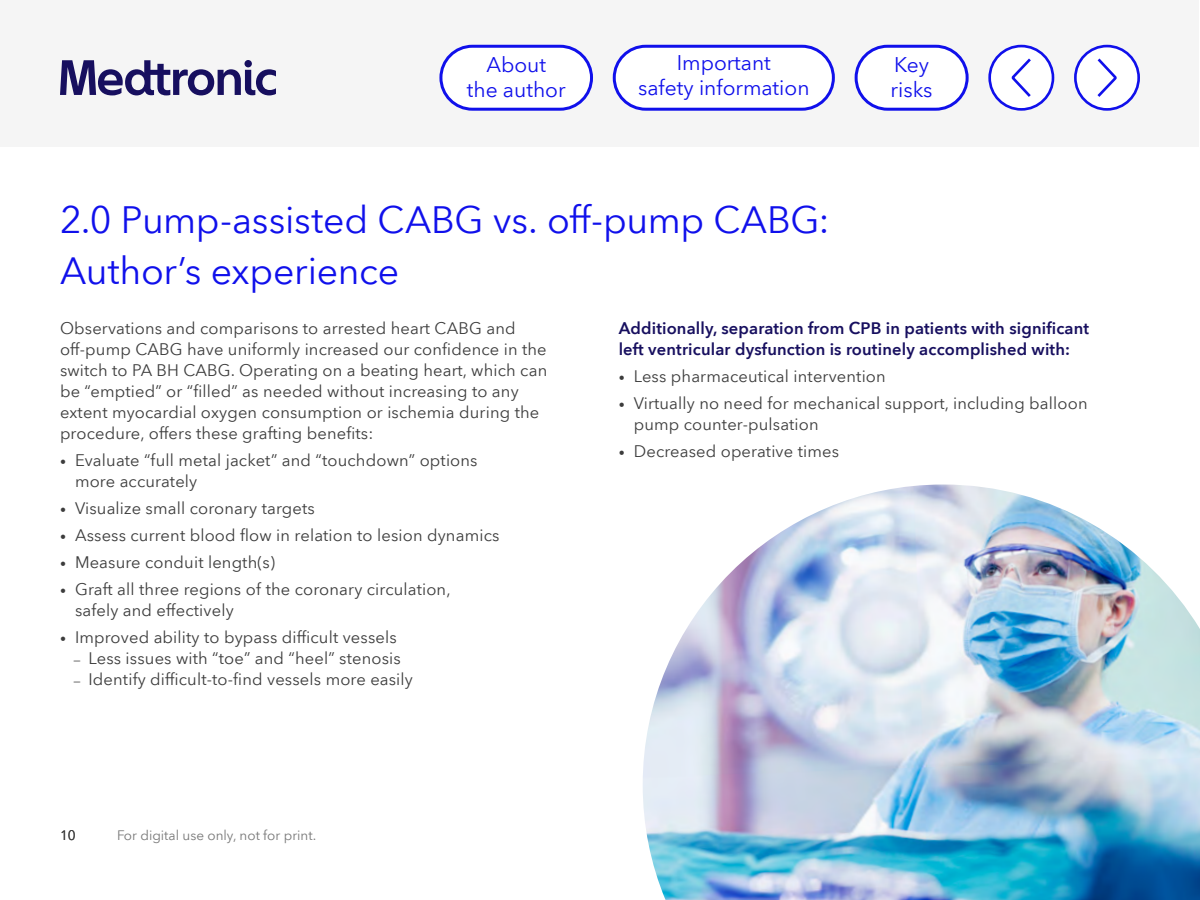
<style>
.page{position:relative;width:1200px;height:900px;background:#fff}
.page>*{position:absolute;margin:0;border:0;box-sizing:border-box;transform-origin:0 0}
.t1{font:37.5px/51px "Avenir Next World";letter-spacing:-.01em;color:#1010eb}
.t2{font:21px/25.2px "Avenir Next World";color:#1010eb;text-align:center}
.t3{font:16.5px/21px "Avenir Next World";letter-spacing:.01em;color:#3c3c3c}
.t4{font:600 16.5px/21px "Avenir Next World";letter-spacing:.01em;color:#170f5f}
.t5{font:13.5px "Avenir Next World";color:#777}
.t6{font:13.5px "Avenir Next World";color:#3c3c3c}
.s1{font-size:12px}
</style>
<div class="page">
<div style="left:1px;top:0;width:1198px;height:147px;background:#f5f5f5"></div>
<svg style="left:60px;top:60px;width:216px;height:35px"></svg>
<div style="left:856px;top:46px;width:111px;height:63px;background:#fff;border-radius:31px"></div>
<div style="left:855px;top:45px;width:114px;height:66px;border:3px solid #1010eb;border-radius:31px"></div>
<div style="left:614px;top:46px;width:219px;height:63px;background:#fff;border-radius:31px"></div>
<div style="left:613px;top:45px;width:222px;height:66px;border:3px solid #1010eb;border-radius:31px"></div>
<div style="left:441px;top:46px;width:151px;height:63px;background:#fff;border-radius:31px"></div>
<div style="left:439px;top:45px;width:154px;height:66px;border:3px solid #1010eb;border-radius:31px"></div>
<div style="left:990px;top:46px;width:63px;height:63px;background:#fff;border-radius:50%"></div>
<div style="left:988px;top:45px;width:66px;height:66px;border:3px solid #1010eb;border-radius:50%"></div>
<div style="left:1075px;top:46px;width:64px;height:63px;background:#fff;border-radius:50%"></div>
<div style="left:1074px;top:45px;width:66px;height:66px;border:3px solid #1010eb;border-radius:50%"></div>
<svg style="left:1097px;top:58px;width:20px;height:39px"></svg>
<svg style="left:1011px;top:58px;width:20px;height:39px"></svg>
<img style="left:643px;top:484px;width:557px;height:416px">
<p class="t2" style="left:467px;top:52px;width:100px">About<br>the author</p>
<p class="t2" style="left:638px;top:50px;width:173px">Important<br>safety information</p>
<h1 class="t1" style="left:60px;top:195px;width:771px">2.0 Pump-assisted CABG vs. off-pump CABG:<br>Author’s experience</h1>
<p class="t2" style="left:891px;top:52px;width:44px;text-align:left">Key risks</p>
<p class="t3" style="left:60px;top:318px;width:489px">Observations and comparisons to arrested heart CABG and off-pump CABG have uniformly increased our confidence in the switch to PA BH CABG. Operating on a beating heart, which can be “emptied” or “filled” as needed without increasing to any extent myocardial oxygen consumption or ischemia during the procedure, offers these grafting benefits:</p>
<p class="t3" style="left:75px;top:450px;width:404px;text-indent:-15px"><span class="s1">•</span> Evaluate “full metal jacket” and “touchdown” options more accurately</p>
<p class="t3" style="left:60px;top:498px;width:256px"><span class="s1">•</span> Visualize small coronary targets</p>
<p class="t3" style="left:60px;top:525px;width:441px"><span class="s1">•</span> Assess current blood flow in relation to lesion dynamics</p>
<p class="t3" style="left:60px;top:552px;width:217px"><span class="s1">•</span> Measure conduit length(s)</p>
<p class="t3" style="left:75px;top:579px;width:377px;text-indent:-15px"><span class="s1">•</span> Graft all three regions of the coronary circulation, safely and effectively</p>
<p class="t3" style="left:60px;top:627px;width:338px"><span class="s1">•</span> Improved ability to bypass difficult vessels</p>
<p class="t3" style="left:74px;top:648px;width:329px"><span class="s1">—</span> Less issues with “toe” and “heel” stenosis</p>
<p class="t3" style="left:74px;top:669px;width:341px"><span class="s1">—</span> Identify difficult-to-find vessels more easily</p>
<p class="t6" style="left:60px;top:824px;width:17px">10</p>
<p class="t5" style="left:117px;top:824px;width:201px">For digital use only, not for print.</p>
<p class="t4" style="left:619px;top:318px;width:472px">Additionally, separation from CPB in patients with significant left ventricular dysfunction is routinely accomplished with:</p>
<p class="t3" style="left:619px;top:366px;width:269px"><span class="s1">•</span> Less pharmaceutical intervention</p>
<p class="t3" style="left:634px;top:393px;width:455px;text-indent:-15px"><span class="s1">•</span> Virtually no need for mechanical support, including balloon pump counter-pulsation</p>
<p class="t3" style="left:619px;top:441px;width:222px"><span class="s1">•</span> Decreased operative times</p>
</div>
